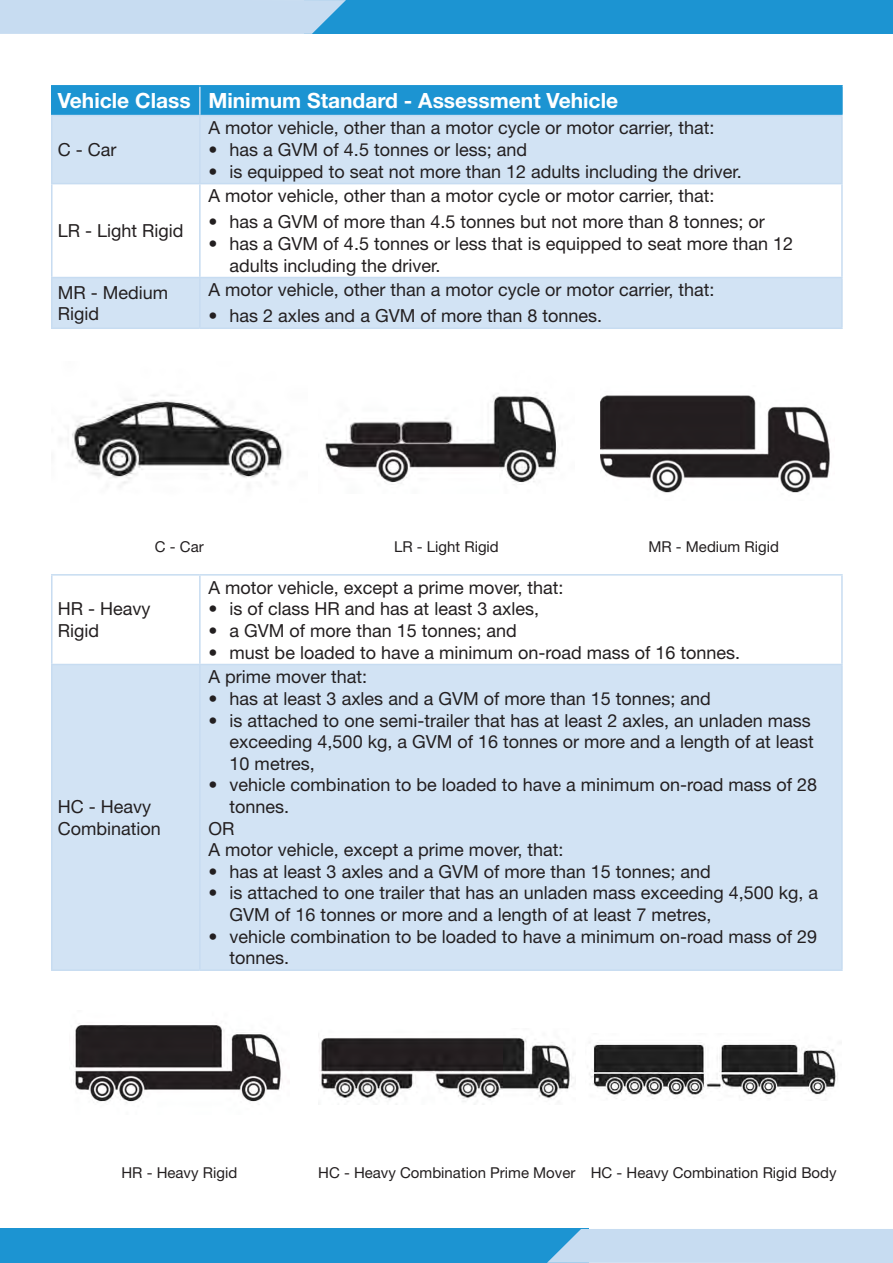
<style>
.page{position:relative;width:893px;height:1263px;background:#fff}
.page>*{position:absolute;margin:0;border:0;box-sizing:border-box;transform-origin:0 0}
.t1{font:700 21px "Helvetica Neue LT Std";color:#fff}
.t2{font:18px/21.6px "Helvetica Neue LT Std";color:#231f20}
.t3{font:15px "Helvetica Neue LT Std";color:#231f20}
</style>
<div class="page">
<div style="left:305px;top:0;width:588px;height:34px;background:#1c94d2"></div>
<div style="left:0;top:1229px;width:588px;height:34px;background:#1c94d2"></div>
<div style="left:0;top:0;width:346px;height:34px;background:#c7dcf1"></div>
<div style="left:547px;top:1229px;width:346px;height:34px;background:#c7dcf1"></div>
<div style="left:52px;top:86px;width:148px;height:30px;background:#1c94d2"></div>
<div style="left:200px;top:86px;width:642px;height:30px;background:#1c94d2"></div>
<div style="left:52px;top:116px;width:148px;height:68px;background:#d2e3f4"></div>
<div style="left:200px;top:116px;width:642px;height:68px;background:#d2e3f4"></div>
<div style="left:52px;top:278px;width:148px;height:50px;background:#d2e3f4"></div>
<div style="left:200px;top:278px;width:642px;height:50px;background:#d2e3f4"></div>
<hr style="left:199px;top:87px;width:2px;height:28px;background:#c7dcf1">
<hr style="left:51px;top:85px;width:149px;height:2px;background:#1c94d2">
<hr style="left:51px;top:87px;width:2px;height:28px;background:#1c94d2">
<hr style="left:200px;top:85px;width:643px;height:2px;background:#1c94d2">
<hr style="left:841px;top:87px;width:2px;height:28px;background:#1c94d2">
<hr style="left:51px;top:115px;width:149px;height:1px;background:#c7dcf1">
<hr style="left:51px;top:116px;width:2px;height:67px;background:#c7dcf1">
<hr style="left:200px;top:115px;width:643px;height:1px;background:#c7dcf1">
<hr style="left:199px;top:116px;width:2px;height:67px;background:#c7dcf1">
<hr style="left:841px;top:116px;width:2px;height:67px;background:#c7dcf1">
<hr style="left:51px;top:184px;width:2px;height:93px;background:#c7dcf1">
<hr style="left:200px;top:183px;width:643px;height:1px;background:#c7dcf1">
<hr style="left:199px;top:184px;width:2px;height:93px;background:#c7dcf1">
<hr style="left:841px;top:184px;width:2px;height:93px;background:#c7dcf1">
<hr style="left:51px;top:277px;width:149px;height:1px;background:#c7dcf1">
<hr style="left:51px;top:278px;width:2px;height:49px;background:#c7dcf1">
<hr style="left:200px;top:277px;width:643px;height:1px;background:#c7dcf1">
<hr style="left:199px;top:278px;width:2px;height:49px;background:#c7dcf1">
<hr style="left:841px;top:278px;width:2px;height:49px;background:#c7dcf1">
<hr style="left:51px;top:327px;width:149px;height:2px;background:#c7dcf1">
<hr style="left:200px;top:327px;width:643px;height:2px;background:#c7dcf1">
<hr style="left:51px;top:183px;width:149px;height:1px;background:#c7dcf1">
<img style="left:600px;top:395px;width:230px;height:98px">
<img style="left:325px;top:392px;width:235px;height:91px">
<img style="left:71px;top:395px;width:213px;height:89px">
<div style="left:52px;top:664px;width:148px;height:306px;background:#d2e3f4"></div>
<div style="left:200px;top:664px;width:642px;height:306px;background:#d2e3f4"></div>
<hr style="left:51px;top:574px;width:149px;height:2px;background:#c7dcf1">
<hr style="left:51px;top:576px;width:2px;height:88px;background:#c7dcf1">
<hr style="left:200px;top:574px;width:643px;height:2px;background:#c7dcf1">
<hr style="left:199px;top:576px;width:2px;height:88px;background:#c7dcf1">
<hr style="left:841px;top:576px;width:2px;height:88px;background:#c7dcf1">
<hr style="left:51px;top:665px;width:2px;height:304px;background:#c7dcf1">
<hr style="left:200px;top:664px;width:643px;height:1px;background:#c7dcf1">
<hr style="left:199px;top:665px;width:2px;height:304px;background:#c7dcf1">
<hr style="left:841px;top:665px;width:2px;height:304px;background:#c7dcf1">
<hr style="left:51px;top:969px;width:149px;height:2px;background:#c7dcf1">
<hr style="left:200px;top:969px;width:643px;height:2px;background:#c7dcf1">
<hr style="left:51px;top:664px;width:149px;height:1px;background:#c7dcf1">
<img style="left:589px;top:1042px;width:249px;height:57px">
<img style="left:319px;top:1038px;width:253px;height:67px">
<img style="left:73px;top:1023px;width:210px;height:80px">
<p class="t1" style="left:58px;top:88px;width:134px">Vehicle Class</p>
<p class="t1" style="left:208px;top:88px;width:411px">Minimum Standard - Assessment Vehicle</p>
<p class="t2" style="left:208px;top:117px;width:508px">A motor vehicle, other than a motor cycle or motor carrier, that:</p>
<p class="t2" style="left:58px;top:139px;width:60px">C - Car</p>
<p class="t2" style="left:208px;top:139px;width:320px">• has a GVM of 4.5 tonnes or less; and</p>
<p class="t2" style="left:208px;top:160px;width:535px">• is equipped to seat not more than 12 adults including the driver.</p>
<p class="t2" style="left:208px;top:185px;width:508px">A motor vehicle, other than a motor cycle or motor carrier, that:</p>
<p class="t2" style="left:58px;top:220px;width:127px">LR - Light Rigid</p>
<p class="t2" style="left:208px;top:211px;width:558px">• has a GVM of more than 4.5 tonnes but not more than 8 tonnes; or</p>
<p class="t2" style="left:230px;top:232px;width:565px;text-indent:-21px">• has a GVM of 4.5 tonnes or less that is equipped to seat more than 12 adults including the driver.</p>
<p class="t2" style="left:58px;top:281px;width:112px">MR - Medium</p>
<p class="t2" style="left:208px;top:279px;width:508px">A motor vehicle, other than a motor cycle or motor carrier, that:</p>
<p class="t2" style="left:58px;top:303px;width:43px">Rigid</p>
<p class="t2" style="left:208px;top:305px;width:395px">• has 2 axles and a GVM of more than 8 tonnes.</p>
<p class="t3" style="left:155px;top:537px;width:50px">C - Car</p>
<p class="t3" style="left:394px;top:537px;width:106px">LR - Light Rigid</p>
<p class="t3" style="left:648px;top:537px;width:132px">MR - Medium Rigid</p>
<p class="t2" style="left:208px;top:576px;width:357px">A motor vehicle, except a prime mover, that:</p>
<p class="t2" style="left:58px;top:598px;width:94px">HR - Heavy</p>
<p class="t2" style="left:208px;top:598px;width:332px">• is of class HR and has at least 3 axles,</p>
<p class="t2" style="left:58px;top:619px;width:43px">Rigid</p>
<p class="t2" style="left:208px;top:619px;width:310px">• a GVM of more than 15 tonnes; and</p>
<p class="t2" style="left:208px;top:641px;width:533px">• must be loaded to have a minimum on-road mass of 16 tonnes.</p>
<p class="t2" style="left:208px;top:666px;width:160px">A prime mover that:</p>
<p class="t2" style="left:208px;top:687px;width:504px">• has at least 3 axles and a GVM of more than 15 tonnes; and</p>
<p class="t2" style="left:208px;top:709px;width:604px">• is attached to one semi-trailer that has at least 2 axles, an unladen mass</p>
<p class="t2" style="left:230px;top:731px;width:586px">exceeding 4,500 kg, a GVM of 16 tonnes or more and a length of at least</p>
<p class="t2" style="left:230px;top:752px;width:87px">10 metres,</p>
<p class="t2" style="left:208px;top:774px;width:610px">• vehicle combination to be loaded to have a minimum on-road mass of 28</p>
<p class="t2" style="left:58px;top:795px;width:95px">HC - Heavy</p>
<p class="t2" style="left:230px;top:795px;width:61px">tonnes.</p>
<p class="t2" style="left:58px;top:817px;width:105px">Combination</p>
<p class="t2" style="left:208px;top:817px;width:28px">OR</p>
<p class="t2" style="left:208px;top:839px;width:357px">A motor vehicle, except a prime mover, that:</p>
<p class="t2" style="left:208px;top:860px;width:504px">• has at least 3 axles and a GVM of more than 15 tonnes; and</p>
<p class="t2" style="left:208px;top:882px;width:611px">• is attached to one trailer that has an unladen mass exceeding 4,500 kg, a</p>
<p class="t2" style="left:230px;top:903px;width:483px">GVM of 16 tonnes or more and a length of at least 7 metres,</p>
<p class="t2" style="left:208px;top:925px;width:610px">• vehicle combination to be loaded to have a minimum on-road mass of 29</p>
<p class="t2" style="left:230px;top:947px;width:61px">tonnes.</p>
<p class="t3" style="left:121px;top:1164px;width:117px">HR - Heavy Rigid</p>
<p class="t3" style="left:318px;top:1164px;width:259px">HC - Heavy Combination Prime Mover</p>
<p class="t3" style="left:591px;top:1164px;width:247px">HC - Heavy Combination Rigid Body</p>
</div>
